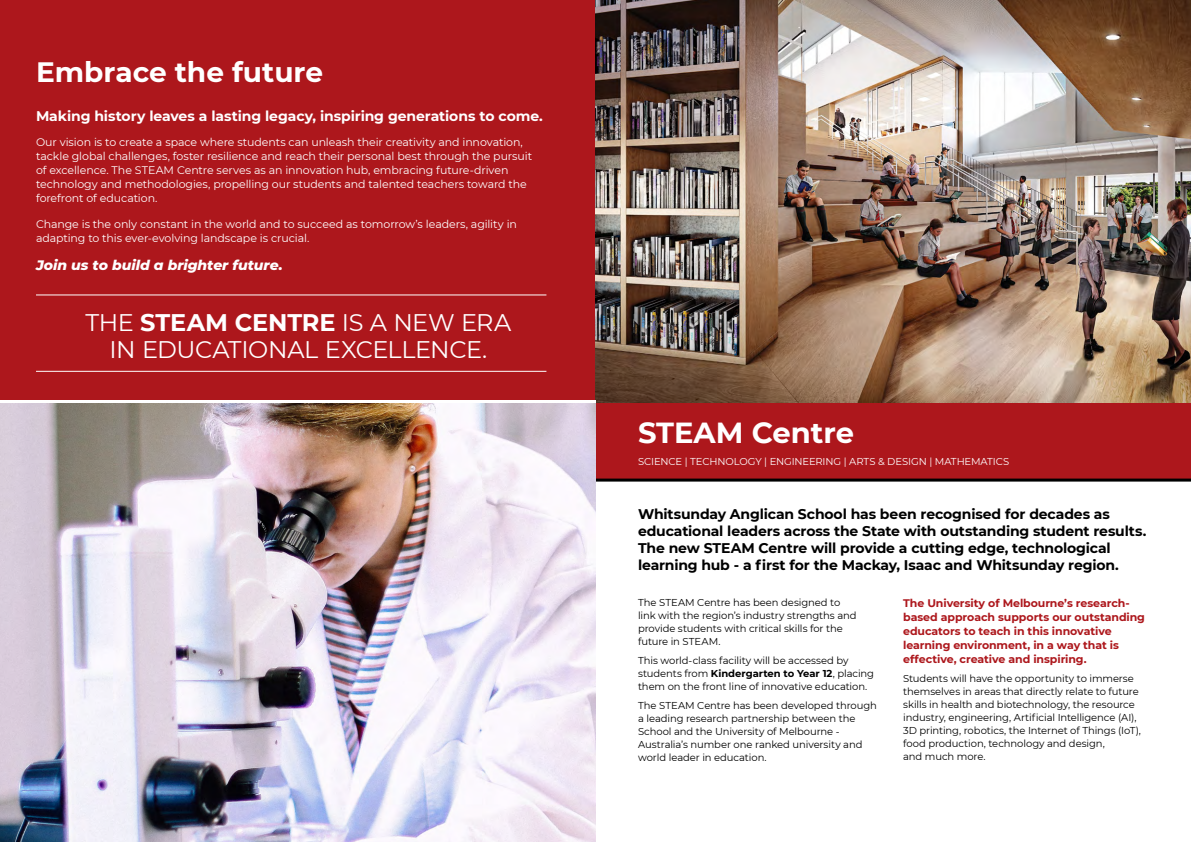
<style>
.page{position:relative;width:1191px;height:842px;background:#fff}
.page>*{position:absolute;margin:0;border:0;box-sizing:border-box;transform-origin:0 0}
.t1{font:700 29px "Montserrat";color:#fff}
.t2{font:700 28px "Montserrat";color:#fff}
.t3{font:24px/27px "Montserrat";letter-spacing:-.015em;color:#fff;text-align:center}
.t4{font:700 14px/17px "Montserrat";letter-spacing:-.01em;color:#000}
.t5{font:700 14px "Montserrat";letter-spacing:-.005em;color:#fff}
.t6{font:italic 800 14px "Montserrat";letter-spacing:-.005em;color:#fff}
.t7{font:11px/14px "Montserrat";letter-spacing:-.01em;color:#fff}
.t8{font:700 11px/14px "Montserrat";letter-spacing:-.01em;color:#ad171c}
.t9{font:10px/13px "Montserrat";letter-spacing:-.01em;color:#000}
.t10{font:10px "Montserrat";letter-spacing:-.01em;color:#fff}
.s1{font-weight:700}
</style>
<div class="page">
<div style="left:595px;top:380px;width:596px;height:100px;background:#ad171c"></div>
<hr style="left:595px;top:479px;width:596px;height:3px;background:#000">
<div style="left:0;top:0;width:595px;height:842px;background:#ad171c"></div>
<hr style="left:36px;top:295px;width:510px;height:1px;background:#fff">
<hr style="left:36px;top:371px;width:510px;height:1px;background:#fff">
<img style="left:595px;top:0;width:596px;height:403px">
<img style="left:0;top:403px;width:595px;height:439px">
<hr style="left:0;top:400px;width:595px;height:3px;background:#fff">
<h2 class="t2" style="left:36px;top:52px;width:288px">Embrace the future</h2>
<h3 class="t5" style="left:36px;top:106px;width:508px">Making history leaves a lasting legacy, inspiring generations to come.</h3>
<p class="t7" style="left:36px;top:135px;width:497px">Our vision is to create a space where students can unleash their creativity and innovation, tackle global challenges, foster resilience and reach their personal best through the pursuit of excellence. The STEAM Centre serves as an innovation hub, embracing future-driven technology and methodologies, propelling our students and talented teachers toward the forefront of education.</p>
<p class="t7" style="left:36px;top:216px;width:482px">Change is the only constant in the world and to succeed as tomorrow’s leaders, agility in adapting to this ever-evolving landscape is crucial.</p>
<h3 class="t6" style="left:36px;top:255px;width:248px">Join us to build a brighter future.</h3>
<h3 class="t3" style="left:85px;top:308px;width:427px">THE <span class="s1">STEAM CENTRE</span> IS A NEW ERA<br>IN EDUCATIONAL EXCELLENCE.</h3>
<h1 class="t1" style="left:638px;top:412px;width:217px">STEAM Centre</h1>
<p class="t10" style="left:638px;top:454px;width:373px">SCIENCE | TECHNOLOGY | ENGINEERING | ARTS &amp; DESIGN | MATHEMATICS</p>
<p class="t4" style="left:638px;top:505px;width:510px">Whitsunday Anglican School has been recognised for decades as educational leaders across the State with outstanding student results.<br>The new STEAM Centre will provide a cutting edge, technological learning hub - a first for the Mackay, Isaac and Whitsunday region.</p>
<p class="t9" style="left:638px;top:596px;width:220px">The STEAM Centre has been designed to link with the region’s industry strengths and provide students with critical skills for the future in STEAM.</p>
<p class="t9" style="left:638px;top:654px;width:238px">This world-class facility will be accessed by students from <span class="s1">Kindergarten to Year 12</span>, placing them on the front line of innovative education.</p>
<p class="t9" style="left:638px;top:698px;width:240px">The STEAM Centre has been developed through a leading research partnership between the School and the University of Melbourne - Australia’s number one ranked university and world leader in education.</p>
<p class="t8" style="left:903px;top:596px;width:243px">The University of Melbourne’s research&shy;based approach supports our outstanding educators to teach in this innovative learning environment, in a way that is effective, creative and inspiring.</p>
<p class="t9" style="left:903px;top:672px;width:239px">Students will have the opportunity to immerse themselves in areas that directly relate to future skills in health and biotechnology, the resource industry, engineering, Artificial Intelligence (AI), 3D printing, robotics, the Internet of Things (IoT), food production, technology and design,<br>and much more.</p>
</div>
